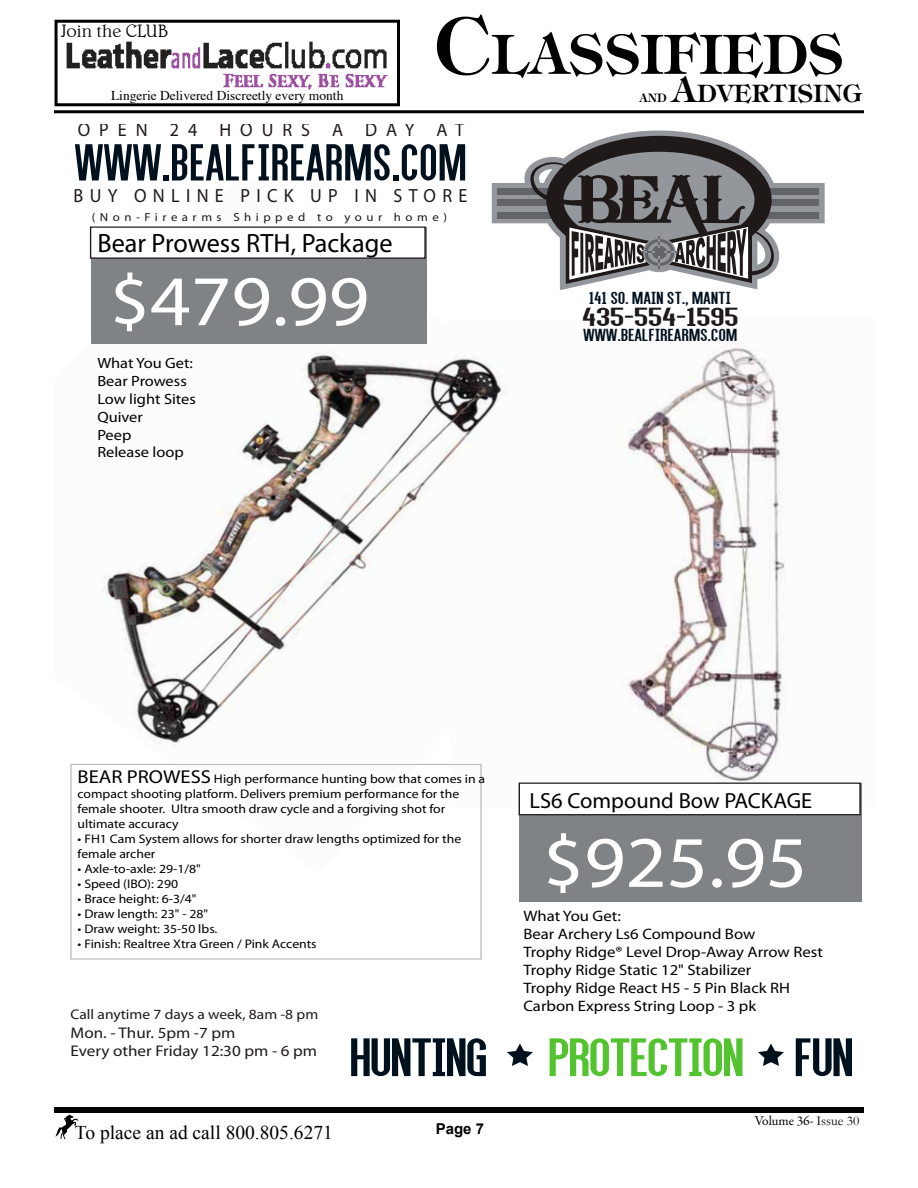
<style>
.page{position:relative;width:918px;height:1188px;background:#fff}
.page>*{position:absolute;margin:0;border:0;box-sizing:border-box;transform-origin:0 0}
.t1{font:700 73.05px "Volvo Serif";color:#fff;scale:1.1 1}
.t2{font:700 71.7px "Volvo Serif";color:#fff;scale:1.1 1}
.t3{font:57.3px "Alegre Sans";letter-spacing:-.02em;color:#00101d;scale:1.1 1}
.t4{font:55.05px "Alegre Sans";letter-spacing:.02em;color:#00101d;scale:.95 1}
.t5{font:27.9px "Alegre Sans";color:#1f191a;scale:1.47 1}
.t6{font:700 26.55px "Volvo Serif";color:#000}
.t7{font:600 24px "Tiffany IT Cby BT";color:#000}
.t8{font:700 21.9px "Volvo Serif";color:#000}
.t9{font:19.5px "Times New Roman";color:#000}
.t10{font:19.05px "Myriad Pro";letter-spacing:.35em;color:#1f191a;scale:.95 1}
.t11{font:19.05px "Myriad Pro";letter-spacing:.5em;color:#1f191a;scale:.95 1}
.t12{font:18.6px "Alegre Sans";letter-spacing:.02em;color:#00101d;scale:1.1 1}
.t13{font:300 18px "Belwe BT";color:#000}
.t14{font:15.45px/18.6px "Myriad Pro";color:#1f191a;scale:1.1 1}
.t15{font:700 15.15px/18.1px "Volvo Serif";color:#000;scale:1.1 1}
.t16{font:700 15px "Arial";color:#000}
.t17{font:700 14.85px/17.9px "Volvo Serif";color:#000;scale:1.1 1}
.t18{font:14.1px "Myriad Pro";color:#1f191a;scale:1.1 1}
.t19{font:13.5px "Times";color:#000}
.t20{font:13.5px "Garamond Premr Pro";color:#000}
.t21{font:700 12.45px/15px "Volvo Serif";color:#000;scale:1.1 1}
.t22{font:11.7px "Myriad Pro";letter-spacing:.35em;color:#1f191a;scale:1.1 1}
.t23{font:600 11.7px "Tiffany IT Cby BT";color:#000}
.s1{font-size:34.2px}
.s2{font-size:18.75px}
.s3{color:#54c330}
.s4{font-family:"Garamond"}
</style>
<div class="page">
<svg style="left:437px;top:14px;width:405px;height:64px"></svg>
<hr style="left:54px;top:110px;width:810px;height:3px;background:#000">
<svg style="left:55px;top:1114px;width:23px;height:25px"></svg>
<div style="left:54px;top:1107px;width:810px;height:5px;background:#000"></div>
<div style="left:55px;top:20px;width:345px;height:86px;border:3px solid #000"></div>
<img style="left:66px;top:41px;width:322px;height:49px">
<img style="left:667px;top:346px;width:195px;height:462px">
<img style="left:89px;top:183px;width:578px;height:633px">
<div style="left:91px;top:227px;width:335px;height:117px;background:#808386"></div>
<div style="left:91px;top:227px;width:334px;height:31px;background:#fff"></div>
<div style="left:90px;top:226px;width:336px;height:33px;border:1px solid #1f191a"></div>
<svg style="left:633px;top:298px;width:3px;height:4px"></svg>
<svg style="left:492px;top:130px;width:333px;height:160px"></svg>
<div style="left:498px;top:188px;width:321px;height:7px;background:#626467"></div>
<div style="left:498px;top:200px;width:321px;height:6px;background:#626467"></div>
<div style="left:498px;top:212px;width:321px;height:6px;background:#626467"></div>
<svg style="left:530px;top:136px;width:244px;height:148px"></svg>
<div style="left:70px;top:764px;width:412px;height:196px;border:1px solid #bcc0c2"></div>
<svg style="left:507px;top:1044px;width:26px;height:22px"></svg>
<svg style="left:758px;top:1044px;width:26px;height:22px"></svg>
<div style="left:519px;top:783px;width:342px;height:119px;background:#808386"></div>
<div style="left:519px;top:783px;width:341px;height:32px;background:#fff"></div>
<div style="left:519px;top:783px;width:342px;height:32px;border:1px solid #1f191a"></div>
<h3 class="t13" style="left:61px;top:20px;width:109px">Join the CLUB</h3>
<p class="t19" style="left:111px;top:87px;width:234px">Lingerie Delivered Discreetly every month</p>
<h3 class="t11" style="left:78px;top:118px;width:408px">OPEN 24 HOURS A DAY AT</h3>
<h3 class="t4" style="left:75px;top:129px;width:414px">WWW.BEALFIREARMS.COM</h3>
<h3 class="t10" style="left:74px;top:184px;width:416px">BUY ONLINE PICK UP IN STORE</h3>
<p class="t22" style="left:92px;top:210px;width:324px">(Non-Firearms Shipped to your home)</p>
<h3 class="t6" style="left:97px;top:226px;width:297px">Bear Prowess RTH, Package</h3>
<h2 class="t2" style="left:110px;top:257px;width:237px">$479.99</h2>
<p class="t17" style="left:97px;top:354px;width:91px">What You Get:<br>Bear Prowess<br>Low light Sites<br>Quiver<br>Peep<br>Release loop</p>
<h3 class="t7" style="left:672px;top:78px;width:192px"><span class="s1">A</span>DVERTISING</h3>
<p class="t23" style="left:639px;top:90px;width:29px">AND</p>
<h3 class="t12" style="left:589px;top:287px;width:130px">141 SO. MAIN ST., MANTI</h3>
<h3 class="t5" style="left:582px;top:300px;width:108px">435-554-1595</h3>
<h3 class="t12" style="left:584px;top:324px;width:141px">WWW.BEALFIREARMS.COM</h3>
<p class="t21" style="left:78px;top:771px;width:372px"><span class="s2">BEAR PROWESS</span> High performance hunting bow that comes in a compact shooting platform. Delivers premium performance for the female shooter. Ultra smooth draw cycle and a forgiving shot for ultimate accuracy</p>
<p class="t21" style="left:78px;top:831px;width:350px">• FH1 Cam System allows for shorter draw lengths optimized for the female archer</p>
<p class="t21" style="left:78px;top:861px;width:114px">• Axle-to-axle: 29-1/8"</p>
<p class="t21" style="left:78px;top:876px;width:93px">• Speed (IBO): 290</p>
<p class="t21" style="left:78px;top:891px;width:110px">• Brace height: 6-3/4"</p>
<p class="t21" style="left:78px;top:906px;width:120px">• Draw length: 23" - 28"</p>
<p class="t21" style="left:78px;top:921px;width:129px">• Draw weight: 35-50 lbs.</p>
<p class="t21" style="left:78px;top:936px;width:219px">• Finish: Realtree Xtra Green / Pink Accents</p>
<h3 class="t8" style="left:529px;top:788px;width:284px">LS6 Compound Bow PACKAGE</h3>
<h1 class="t1" style="left:543px;top:817px;width:242px">$925.95</h1>
<p class="t15" style="left:523px;top:906px;width:274px">What You Get:<br>Bear Archery Ls6 Compound Bow<br>Trophy Ridge® Level Drop-Away Arrow Rest<br>Trophy Ridge Static 12" Stabilizer<br>Trophy Ridge React H5 - 5 Pin Black RH<br>Carbon Express String Loop - 3 pk</p>
<p class="t18" style="left:71px;top:1006px;width:227px">Call anytime 7 days a week, 8am -8 pm</p>
<p class="t14" style="left:71px;top:1023px;width:226px">Mon. - Thur. 5pm -7 pm<br>Every other Friday 12:30 pm - 6 pm</p>
<h3 class="t3" style="left:350px;top:1023px;width:460px">HUNTING <span class="s3">PROTECTION</span> FUN</h3>
<h3 class="t9" style="left:75px;top:1119px;width:260px">To place an ad call 800.805.6271</h3>
<p class="t16" style="left:436px;top:1119px;width:50px">Page 7</p>
<p class="t20" style="left:755px;top:1113px;width:106px">Volume 36- <span class="s4">Issue 30</span></p>
</div>
